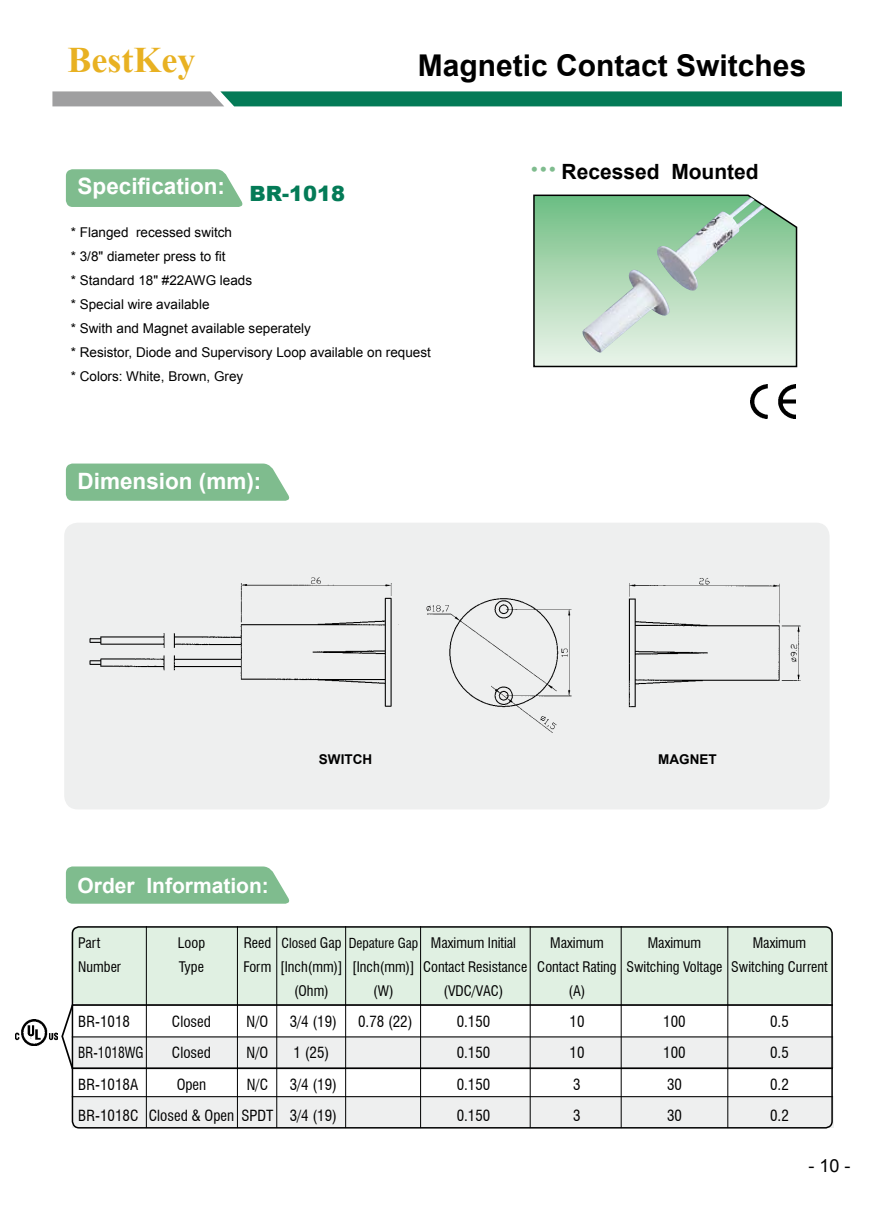
<style>
.page{position:relative;width:893px;height:1212px;background:#fff}
.page>*{position:absolute;margin:0;border:0;box-sizing:border-box;transform-origin:0 0}
.t1{font:700 36px "Times New Roman";color:#e8b122}
.t2{font:700 30px "Arial";color:#000}
.t3{font:700 22.5px "Arial";color:#fff}
.t4{font:700 21px "Arial";color:#fff}
.t5{font:700 21px "Arial";color:#000}
.t6{font:900 21px "Arial";color:#047b57}
.t7{font:18px "Arial";color:#000}
.t8{font:condensed 15px "Swiss 721 BT";color:#000}
.t9{font:condensed 15px "Swiss 721 BT";color:#000;scale:.9 1}
.t10{font:condensed 14.25px/23.5px "Swiss 721 BT";color:#000}
.t11{font:13.5px/24px "Arial";color:#000}
.t12{font:700 13.5px "Arial";color:#000}
.t13{font:6px "Heiti CSEG Medium GB";color:#7fbc8e}
.s1{font-size:13.5px}
</style>
<div class="page">
<svg style="left:52px;top:91px;width:790px;height:15px;background:#2d876c"></svg>
<div style="left:72px;top:1096px;width:761px;height:32px;background:#eeefef"></div>
<div style="left:64px;top:523px;width:766px;height:286px;background:#eeefef;border-radius:14px"></div>
<svg style="left:533px;top:194px;width:265px;height:174px;background:#afcfb5"></svg>
<img style="left:751px;top:385px;width:44px;height:34px">
<div style="left:72px;top:1036px;width:761px;height:32px;background:#eeefef"></div>
<div style="left:71px;top:926px;width:762px;height:78px;background:#e0f0e2;border-radius:7px"></div>
<hr style="left:146px;top:926px;width:1px;height:202px;background:#000">
<hr style="left:237px;top:926px;width:1px;height:202px;background:#000">
<hr style="left:276px;top:926px;width:1px;height:202px;background:#000">
<hr style="left:345px;top:926px;width:1px;height:202px;background:#000">
<hr style="left:420px;top:926px;width:1px;height:202px;background:#000">
<hr style="left:530px;top:926px;width:1px;height:202px;background:#000">
<hr style="left:621px;top:926px;width:1px;height:202px;background:#000">
<hr style="left:72px;top:1004px;width:761px;height:2px;background:#000">
<hr style="left:72px;top:1036px;width:761px;height:1px;background:#000">
<hr style="left:72px;top:1067px;width:761px;height:2px;background:#000">
<hr style="left:72px;top:1096px;width:761px;height:1px;background:#000">
<div style="left:72px;top:926px;width:761px;height:202px;border:2px solid #000;border-radius:7px"></div>
<img style="left:89px;top:577px;width:712px;height:156px">
<img style="left:579px;top:195px;width:200px;height:162px">
<svg style="left:66px;top:169px;width:177px;height:38px;background:#87c095"></svg>
<svg style="left:66px;top:463px;width:224px;height:38px;background:#87c095"></svg>
<svg style="left:66px;top:866px;width:224px;height:38px;background:#87c095"></svg>
<svg style="left:61px;top:1003px;width:14px;height:68px"></svg>
<hr style="left:727px;top:926px;width:1px;height:202px;background:#000">
<img style="left:15px;top:1019px;width:43px;height:26px">
<p class="t1" style="left:68px;top:35px;width:129px">BestKey</p>
<p class="t2" style="left:418px;top:46px;width:390px">Magnetic Contact Switches</p>
<p class="t3" style="left:78px;top:171px;width:149px">Specification:</p>
<p class="t6" style="left:249px;top:178px;width:97px">BR-1018</p>
<p class="t11" style="left:71px;top:221px;width:362px">* Flanged recessed switch<br>* 3/8" diameter press to fit<br>* Standard 18" #22AWG leads<br>* Special wire available<br>* Swith and Magnet available seperately<br>* Resistor, Diode and Supervisory Loop available on request * Colors: White, Brown, Grey</p>
<p class="t3" style="left:78px;top:466px;width:185px">Dimension (mm):</p>
<p class="t13" style="left:532px;top:166px;width:25px">● ● ●</p>
<p class="t5" style="left:562px;top:157px;width:199px">Recessed Mounted</p>
<p class="t4" style="left:78px;top:871px;width:193px">Order Information:</p>
<p class="t12" style="left:319px;top:751px;width:55px">SWITCH</p>
<p class="t12" style="left:658px;top:751px;width:22px">Magnet</p>
<p class="t10" style="left:78px;top:931px;width:24px">Part</p>
<p class="t10" style="left:178px;top:931px;width:29px">Loop</p>
<p class="t10" style="left:244px;top:931px;width:274px">Reed <span class="s1">Closed</span> Gap <span class="s1">Depature Gap</span> Maximum Initial</p>
<p class="t10" style="left:550px;top:931px;width:55px">Maximum</p>
<p class="t10" style="left:648px;top:931px;width:55px">Maximum</p>
<p class="t10" style="left:753px;top:931px;width:55px">Maximum</p>
<p class="t10" style="left:78px;top:955px;width:44px">Number</p>
<p class="t10" style="left:179px;top:955px;width:26px">Type</p>
<p class="t10" style="left:294px;top:955px;width:535px;text-indent:-51px">Form [Inch(mm)] [Inch(mm)] Contact Resistance Contact Rating Switching Voltage Switching Current (Ohm)</p>
<p class="t10" style="left:373px;top:978px;width:22px">(W)</p>
<p class="t10" style="left:443px;top:978px;width:61px">(VDC/VAC)</p>
<p class="t10" style="left:568px;top:978px;width:18px">(A)</p>
<p class="t8" style="left:78px;top:1012px;width:53px">BR-1018</p>
<p class="t8" style="left:172px;top:1012px;width:41px">Closed</p>
<p class="t8" style="left:247px;top:1012px;width:23px">N/O</p>
<p class="t8" style="left:290px;top:1012px;width:49px">3/4 (19)</p>
<p class="t8" style="left:358px;top:1012px;width:56px">0.78 (22)</p>
<p class="t8" style="left:457px;top:1012px;width:35px">0.150</p>
<p class="t8" style="left:570px;top:1012px;width:16px">10</p>
<p class="t8" style="left:663px;top:1012px;width:24px">100</p>
<p class="t8" style="left:770px;top:1012px;width:20px">0.5</p>
<p class="t9" style="left:78px;top:1043px;width:74px">BR-1018WG</p>
<p class="t8" style="left:172px;top:1043px;width:41px">Closed</p>
<p class="t8" style="left:247px;top:1043px;width:23px">N/O</p>
<p class="t8" style="left:294px;top:1043px;width:37px">1 (25)</p>
<p class="t8" style="left:457px;top:1043px;width:35px">0.150</p>
<p class="t8" style="left:570px;top:1043px;width:16px">10</p>
<p class="t8" style="left:663px;top:1043px;width:24px">100</p>
<p class="t8" style="left:770px;top:1043px;width:20px">0.5</p>
<p class="t8" style="left:78px;top:1075px;width:61px">BR-1018A</p>
<p class="t8" style="left:177px;top:1075px;width:31px">Open</p>
<p class="t8" style="left:247px;top:1075px;width:23px">N/C</p>
<p class="t8" style="left:290px;top:1075px;width:49px">3/4 (19)</p>
<p class="t8" style="left:457px;top:1075px;width:35px">0.150</p>
<p class="t8" style="left:573px;top:1075px;width:9px">3</p>
<p class="t8" style="left:667px;top:1075px;width:16px">30</p>
<p class="t8" style="left:770px;top:1075px;width:20px">0.2</p>
<p class="t8" style="left:78px;top:1106px;width:260px">BR-1018C Closed &amp; Open SPDT 3/4 (19)</p>
<p class="t8" style="left:457px;top:1106px;width:35px">0.150</p>
<p class="t8" style="left:573px;top:1106px;width:9px">3</p>
<p class="t8" style="left:667px;top:1106px;width:16px">30</p>
<p class="t8" style="left:770px;top:1106px;width:20px">0.2</p>
<p class="t7" style="left:808px;top:1154px;width:44px">- 10 -</p>
</div>
